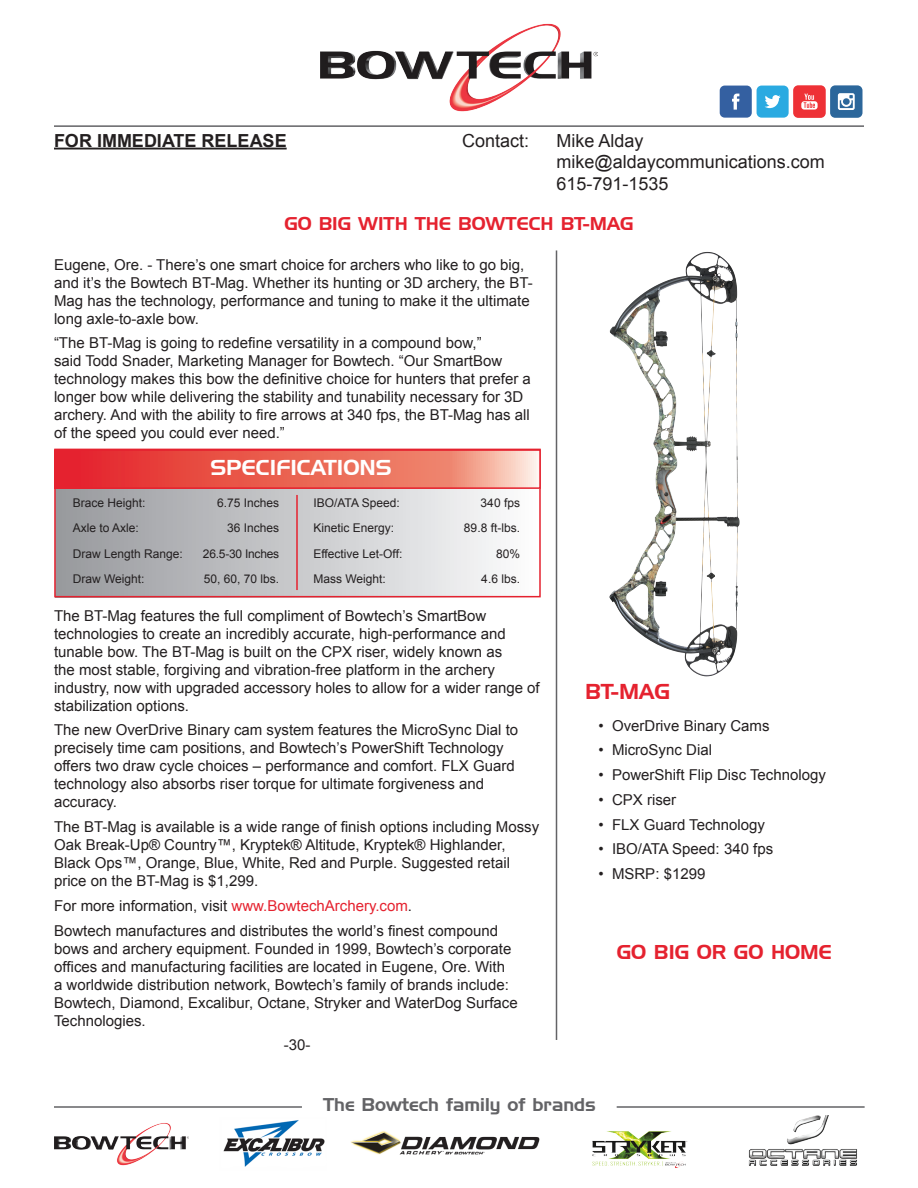
<style>
.page{position:relative;width:918px;height:1188px;background:#fff}
.page>*{position:absolute;margin:0;border:0;box-sizing:border-box;transform-origin:0 0}
.t1{font:21px "Handel Gothic BT";color:#fff}
.t2{font:21px "Handel Gothic BT";color:#e5222f}
.t3{font:19.5px "Handel Gothic BT";color:#e5222f}
.t4{font:18px "Arial";color:#231f20}
.t5{font:18px "Handel Gothic BT";color:#e5222f}
.t6{font:18px "Handel Gothic BT";color:#636366}
.t7{font:700 18px "Arial";color:#231f20}
.Bullets{font:15px/18px "Arial";color:#231f20}
.t8{font:12px "Arial";color:#231f20}
.t9{font:12px "Arial";letter-spacing:-.02em;color:#231f20}
.s1{color:#e5222f}
</style>
<div class="page">
<img style="left:320px;top:23px;width:278px;height:89px">
<hr style="left:54px;top:125px;width:810px;height:2px;background:#636366">
<hr style="left:556px;top:250px;width:1px;height:790px;background:#636366">
<hr style="left:54px;top:148px;width:233px;height:1px;background:#231f20">
<img style="left:54px;top:1123px;width:134px;height:43px">
<img style="left:351px;top:1131px;width:189px;height:24px">
<img style="left:592px;top:1131px;width:96px;height:37px">
<img style="left:748px;top:1116px;width:109px;height:50px">
<img style="left:223px;top:1120px;width:102px;height:47px">
<hr style="left:617px;top:1106px;width:248px;height:2px;background:#636366">
<hr style="left:54px;top:1106px;width:248px;height:2px;background:#636366">
<img style="left:610px;top:252px;width:94px;height:344px">
<svg style="left:720px;top:85px;width:106px;height:33px"></svg>
<div style="left:830px;top:85px;width:32px;height:33px;background:#2c679b;border-radius:5px"></div>
<svg style="left:838px;top:93px;width:17px;height:17px"></svg>
<div style="left:56px;top:489px;width:480px;height:108px;background:linear-gradient(to right,#97989d,#fbfcfc)"></div>
<div style="left:54px;top:449px;width:487px;height:148px;border:2px solid #e5222f"></div>
<svg style="left:57px;top:452px;width:481px;height:34px;background:#eb685c"></svg>
<div style="left:54px;top:449px;width:487px;height:40px;border:2px solid #e5222f"></div>
<hr style="left:296px;top:495px;width:2px;height:95px;background:#e5222f">
<p class="t7" style="left:54px;top:128px;width:234px">FOR IMMEDIATE RELEASE</p>
<p class="t4" style="left:462px;top:129px;width:69px">Contact:</p>
<p class="t4" style="left:557px;top:129px;width:89px">Mike Alday</p>
<p class="t4" style="left:557px;top:150px;width:270px">mike@aldaycommunications.com</p>
<p class="t4" style="left:557px;top:172px;width:114px">615-791-1535</p>
<p class="t5" style="left:284px;top:212px;width:351px">GO BIG WITH THE BOWTECH BT-MAG</p>
<p class="Bullets" style="left:54px;top:256px;width:480px">Eugene, Ore. - There’s one smart choice for archers who like to go big, and it’s the Bowtech BT-Mag. Whether its hunting or 3D archery, the BT-Mag has the technology, performance and tuning to make it the ultimate long axle-to-axle bow.</p>
<p class="Bullets" style="left:54px;top:334px;width:478px">“The BT-Mag is going to redefine versatility in a compound bow,”<br>said Todd Snader, Marketing Manager for Bowtech. “Our SmartBow technology makes this bow the definitive choice for hunters that prefer a longer bow while delivering the stability and tunability necessary for 3D archery. And with the ability to fire arrows at 340 fps, the BT-Mag has all of the speed you could ever need.”</p>
<p class="t1" style="left:210px;top:455px;width:183px">SPECIFICATIONS</p>
<p class="t8" style="left:73px;top:495px;width:74px">Brace Height:</p>
<p class="t8" style="left:217px;top:495px;width:64px">6.75 Inches</p>
<p class="t8" style="left:73px;top:520px;width:68px">Axle to Axle:</p>
<p class="t8" style="left:227px;top:520px;width:54px">36 Inches</p>
<p class="t8" style="left:73px;top:546px;width:112px">Draw Length Range:</p>
<p class="t9" style="left:203px;top:546px;width:78px">26.5-30 Inches</p>
<p class="t8" style="left:73px;top:571px;width:73px">Draw Weight:</p>
<p class="t8" style="left:204px;top:571px;width:77px">50, 60, 70 lbs.</p>
<p class="t8" style="left:314px;top:495px;width:88px">IBO/ATA Speed:</p>
<p class="t8" style="left:481px;top:495px;width:41px">340 fps</p>
<p class="t8" style="left:314px;top:520px;width:82px">Kinetic Energy:</p>
<p class="t8" style="left:464px;top:520px;width:58px">89.8 ft-lbs.</p>
<p class="t8" style="left:314px;top:546px;width:90px">Effective Let-Off:</p>
<p class="t8" style="left:496px;top:546px;width:26px">80%</p>
<p class="t8" style="left:314px;top:571px;width:74px">Mass Weight:</p>
<p class="t8" style="left:481px;top:571px;width:40px">4.6 lbs.</p>
<p class="Bullets" style="left:54px;top:607px;width:487px">The BT-Mag features the full compliment of Bowtech’s SmartBow technologies to create an incredibly accurate, high-performance and tunable bow. The BT-Mag is built on the CPX riser, widely known as<br>the most stable, forgiving and vibration-free platform in the archery industry, now with upgraded accessory holes to allow for a wider range of stabilization options.</p>
<p class="Bullets" style="left:54px;top:721px;width:466px">The new OverDrive Binary cam system features the MicroSync Dial to precisely time cam positions, and Bowtech’s PowerShift Technology offers two draw cycle choices – performance and comfort. FLX Guard technology also absorbs riser torque for ultimate forgiveness and accuracy.</p>
<p class="Bullets" style="left:54px;top:818px;width:487px">The BT-Mag is available is a wide range of finish options including Mossy Oak Break-Up® Country™, Kryptek® Altitude, Kryptek® Highlander, Black Ops™, Orange, Blue, White, Red and Purple. Suggested retail price on the BT-Mag is $1,299.</p>
<p class="Bullets" style="left:54px;top:897px;width:360px">For more information, visit <span class="s1">www.BowtechArchery.com</span>.</p>
<p class="Bullets" style="left:54px;top:922px;width:465px">Bowtech manufactures and distributes the world’s finest compound bows and archery equipment. Founded in 1999, Bowtech’s corporate offices and manufacturing facilities are located in Eugene, Ore. With<br>a worldwide distribution network, Bowtech’s family of brands include:<br>Bowtech, Diamond, Excalibur, Octane, Stryker and WaterDog Surface Technologies.</p>
<p class="Bullets" style="left:284px;top:1036px;width:28px">-30-</p>
<p class="t2" style="left:585px;top:679px;width:86px">BT-MAG</p>
<p class="Bullets" style="left:598px;top:716px;width:173px">• OverDrive Binary Cams</p>
<p class="Bullets" style="left:598px;top:741px;width:115px">• MicroSync Dial</p>
<p class="Bullets" style="left:598px;top:766px;width:229px">• PowerShift Flip Disc Technology</p>
<p class="Bullets" style="left:598px;top:791px;width:79px">• CPX riser</p>
<p class="Bullets" style="left:598px;top:815px;width:168px">• FLX Guard Technology</p>
<p class="Bullets" style="left:598px;top:840px;width:176px">• IBO/ATA Speed: 340 fps</p>
<p class="Bullets" style="left:598px;top:865px;width:108px">• MSRP: $1299</p>
<p class="t3" style="left:617px;top:940px;width:217px">GO BIG OR GO HOME</p>
<p class="t6" style="left:323px;top:1094px;width:274px">The Bowtech family of brands</p>
</div>
